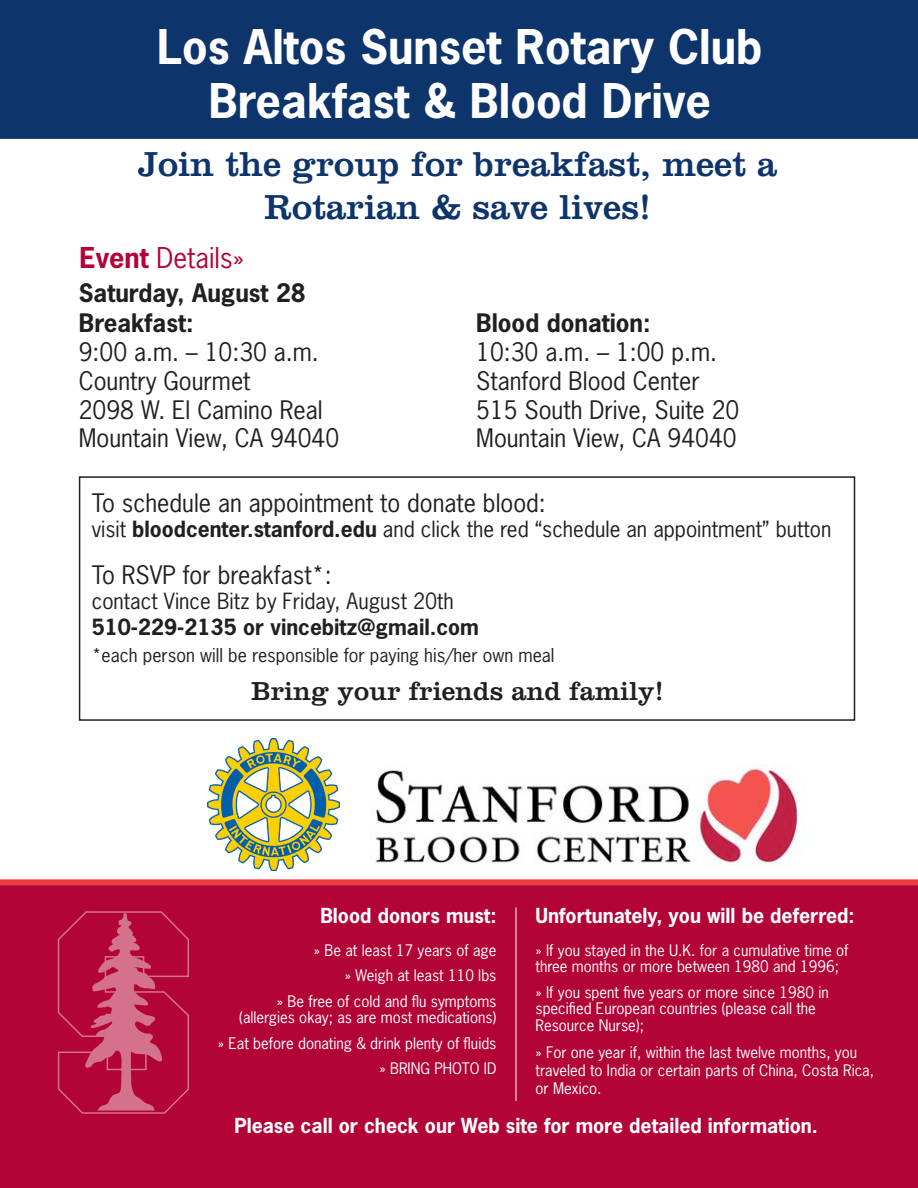
<style>
.page{position:relative;width:918px;height:1188px;background:#fff}
.page>*{position:absolute;margin:0;border:0;box-sizing:border-box;transform-origin:0 0}
.t1{font:700 45px "News Gothic Std";color:#fff}
.t2{font:36px "Clarendon LT Std";color:#0e346c}
.t3{font:27px "Clarendon LT Std";color:#231f20}
.t4{font:27px "News Gothic Std";color:#b30437}
.t5{font:24px/28.8px "News Gothic Std";color:#231f20}
.t6{font:700 24px "News Gothic Std";color:#231f20}
.t7{font:21px "News Gothic Std";color:#231f20}
.t8{font:700 21px "News Gothic Std";color:#231f20}
.t9{font:700 19.5px "News Gothic Std";color:#fff}
.t10{font:18px "News Gothic Std";color:#231f20}
.t11{font:15px/16.5px "News Gothic Std";color:#fff}
.s1{font-weight:700}
</style>
<div class="page">
<div style="left:0;top:0;width:918px;height:139px;background:#0e346c"></div>
<div style="left:0;top:879px;width:918px;height:309px;background:#b30437"></div>
<hr style="left:516px;top:908px;width:1px;height:193px;background:#fff">
<svg style="left:56px;top:911px;width:134px;height:207px;background:#bb214e"></svg>
<img style="left:207px;top:738px;width:133px;height:133px">
<img style="left:374px;top:765px;width:424px;height:101px">
<div style="left:79px;top:476px;width:776px;height:245px;border:2px solid #231f20"></div>
<p class="t1" style="left:157px;top:17px;width:607px">Los Altos Sunset Rotary Club</p>
<p class="t1" style="left:209px;top:71px;width:504px">Breakfast &amp; Blood Drive</p>
<p class="t2" style="left:138px;top:143px;width:641px">Join the group for breakfast, meet a</p>
<p class="t2" style="left:264px;top:186px;width:388px">Rotarian &amp; save lives!</p>
<p class="t4" style="left:79px;top:240px;width:166px"><span class="s1">Event</span> Details»</p>
<p class="t6" style="left:79px;top:277px;width:229px">Saturday, August 28</p>
<p class="t5" style="left:79px;top:309px;width:242px"><span class="s1">Breakfast:<br></span>9:00 a.m. – 10:30 a.m.</p>
<p class="t5" style="left:79px;top:366px;width:173px">Country Gourmet</p>
<p class="t5" style="left:79px;top:395px;width:245px">2098 W. El Camino Real</p>
<p class="t5" style="left:79px;top:424px;width:262px">Mountain View, CA 94040</p>
<p class="t6" style="left:476px;top:307px;width:176px">Blood donation:</p>
<p class="t5" style="left:476px;top:337px;width:242px">10:30 a.m. – 1:00 p.m.</p>
<p class="t5" style="left:476px;top:366px;width:225px">Stanford Blood Center</p>
<p class="t5" style="left:476px;top:395px;width:265px">515 South Drive, Suite 20</p>
<p class="t5" style="left:476px;top:424px;width:262px">Mountain View, CA 94040</p>
<p class="t5" style="left:92px;top:489px;width:455px">To schedule an appointment to donate blood:</p>
<p class="t7" style="left:92px;top:516px;width:741px">visit <span class="s1">bloodcenter.stanford.edu</span> and click the red “schedule an appointment” button</p>
<p class="t5" style="left:92px;top:561px;width:241px">To RSVP for breakfast*:</p>
<p class="t7" style="left:92px;top:588px;width:364px">contact Vince Bitz by Friday, August 20th</p>
<p class="t8" style="left:92px;top:613px;width:388px">510-229-2135 or vincebitz@gmail.com</p>
<p class="t10" style="left:92px;top:643px;width:464px">*each person will be responsible for paying his/her own meal</p>
<p class="t3" style="left:251px;top:675px;width:414px">Bring your friends and family!</p>
<p class="t9" style="left:320px;top:902px;width:178px">Blood donors must:</p>
<p class="t11" style="left:314px;top:942px;width:184px">» Be at least 17 years of age</p>
<p class="t11" style="left:345px;top:967px;width:153px">» Weigh at least 110 lbs</p>
<p class="t11" style="left:239px;top:993px;width:259px;text-align:right">» Be free of cold and flu symptoms (allergies okay; as are most medications)</p>
<p class="t11" style="left:218px;top:1035px;width:280px">» Eat before donating &amp; drink plenty of fluids</p>
<p class="t11" style="left:380px;top:1060px;width:118px">» BRING PHOTO ID</p>
<p class="t9" style="left:536px;top:902px;width:321px">Unfortunately, you will be deferred:</p>
<p class="t11" style="left:536px;top:942px;width:314px">» If you stayed in the U.K. for a cumulative time of three months or more between 1980 and 1996;</p>
<p class="t11" style="left:536px;top:984px;width:295px">» If you spent five years or more since 1980 in specified European countries (please call the<br>Resource Nurse);</p>
<p class="t11" style="left:536px;top:1043px;width:340px;line-height:18px">» For one year if, within the last twelve months, you traveled to India or certain parts of China, Costa Rica, or Mexico.</p>
<p class="t9" style="left:234px;top:1112px;width:585px">Please call or check our Web site for more detailed information.</p>
</div>
